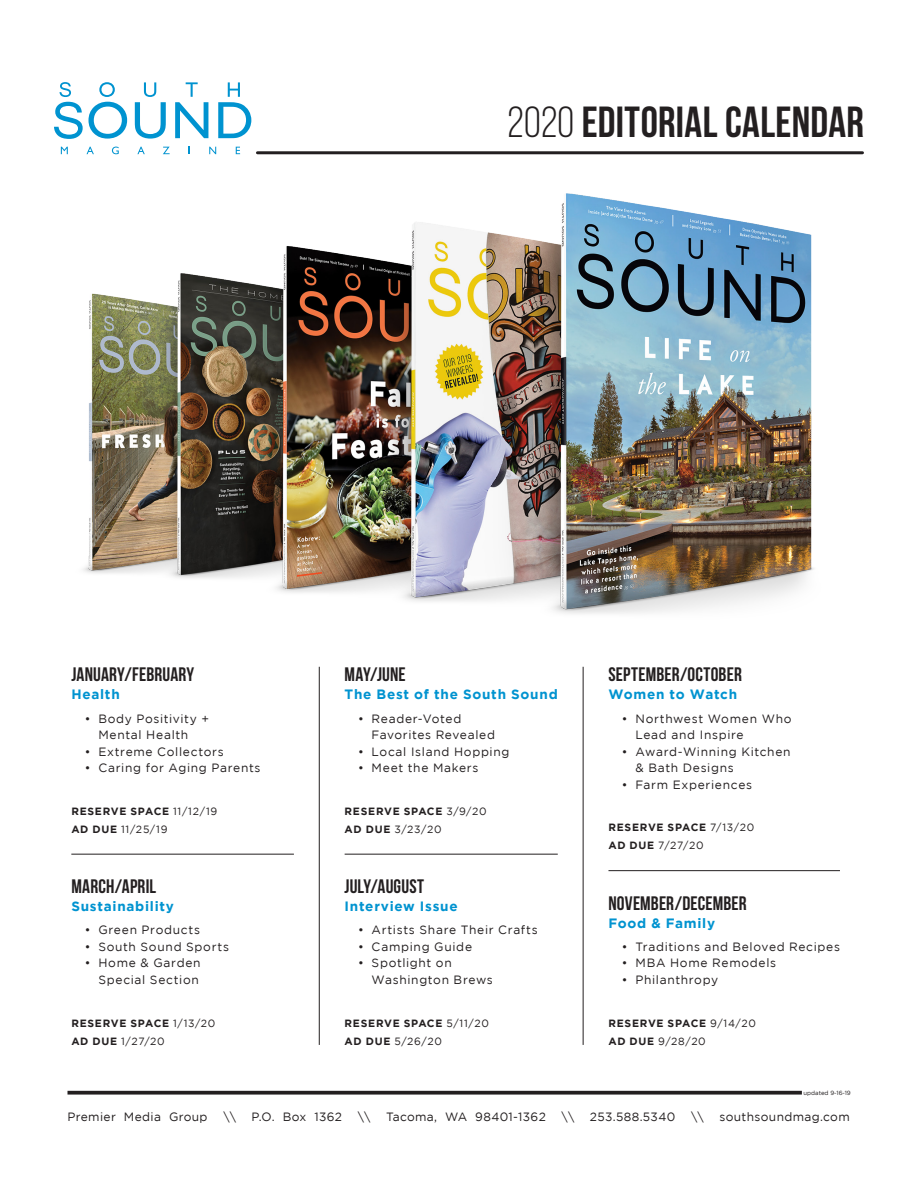
<style>
.page{position:relative;width:918px;height:1188px;background:#fff}
.page>*{position:absolute;margin:0;border:0;box-sizing:border-box;transform-origin:0 0}
.t1{font:700 43.5px "Bebas Neue";letter-spacing:.01em;color:#231f20}
.t2{font:700 19.5px "Bebas Neue";letter-spacing:.01em;color:#231f20}
.t3{font:700 13.5px "Gotham";letter-spacing:.055em;color:#0093d0}
.t4{font:12px/16.5px "Gotham";letter-spacing:.055em;color:#231f20}
.t5{font:12px "Gotham";letter-spacing:.03em;color:#231f20}
.t6{font:700 10.5px/18px "Gotham";letter-spacing:.065em;color:#231f20}
.t7{font:6px "Gotham";color:#231f20}
.s1{font-weight:400}
</style>
<div class="page">
<hr style="left:319px;top:667px;width:1px;height:378px;background:#231f20">
<hr style="left:583px;top:667px;width:1px;height:378px;background:#231f20">
<hr style="left:71px;top:854px;width:223px;height:1px;background:#231f20">
<hr style="left:345px;top:854px;width:213px;height:1px;background:#231f20">
<hr style="left:608px;top:870px;width:232px;height:1px;background:#231f20">
<svg style="left:135px;top:82px;width:31px;height:57px"></svg>
<svg style="left:175px;top:82px;width:33px;height:56px"></svg>
<svg style="left:218px;top:82px;width:33px;height:56px"></svg>
<svg style="left:54px;top:82px;width:73px;height:57px"></svg>
<svg style="left:61px;top:147px;width:7px;height:7px"></svg>
<svg style="left:87px;top:147px;width:7px;height:7px"></svg>
<svg style="left:112px;top:147px;width:7px;height:7px"></svg>
<svg style="left:137px;top:147px;width:8px;height:7px"></svg>
<svg style="left:163px;top:147px;width:7px;height:7px"></svg>
<svg style="left:209px;top:147px;width:7px;height:7px"></svg>
<svg style="left:236px;top:147px;width:4px;height:7px"></svg>
<hr style="left:257px;top:151px;width:605px;height:3px;background:#231f20">
<svg style="left:68px;top:1091px;width:734px;height:4px;background:#3a3738"></svg>
<img style="left:83px;top:193px;width:731px;height:421px">
<p class="t1" style="left:508px;top:99px;width:358px"><span class="s1">2020</span> EDITORIAL CALENDAR</p>
<p class="t2" style="left:71px;top:664px;width:124px">JANUARY/FEBRUARY</p>
<p class="t3" style="left:71px;top:687px;width:50px">Health</p>
<p class="t4" style="left:98px;top:710px;width:112px;text-indent:-13px">• Body Positivity +<br>Mental Health</p>
<p class="t4" style="left:85px;top:743px;width:140px">• Extreme Collectors</p>
<p class="t4" style="left:85px;top:759px;width:177px">• Caring for Aging Parents</p>
<p class="t6" style="left:71px;top:802px;width:148px">RESERVE SPACE <span class="s1">11/12/19<br></span>AD DUE <span class="s1">11/25/19</span></p>
<p class="t2" style="left:71px;top:876px;width:86px">MARCH/APRIL</p>
<p class="t3" style="left:71px;top:899px;width:104px">Sustainability</p>
<p class="t4" style="left:85px;top:922px;width:117px">• Green Products</p>
<p class="t4" style="left:85px;top:938px;width:146px">• South Sound Sports</p>
<p class="t4" style="left:85px;top:955px;width:117px;text-align:right">• Home &amp; Garden<br>Special Section</p>
<p class="t6" style="left:71px;top:1014px;width:146px">RESERVE SPACE <span class="s1">1/13/20<br></span>AD DUE <span class="s1">1/27/20</span></p>
<p class="t2" style="left:345px;top:664px;width:63px">MAY/JUNE</p>
<p class="t3" style="left:345px;top:687px;width:215px">The Best of the South Sound</p>
<p class="t4" style="left:372px;top:710px;width:125px;text-indent:-14px">• Reader-Voted<br>Favorites Revealed</p>
<p class="t4" style="left:358px;top:743px;width:153px">• Local Island Hopping</p>
<p class="t4" style="left:358px;top:759px;width:122px">• Meet the Makers</p>
<p class="t6" style="left:345px;top:802px;width:143px">RESERVE SPACE <span class="s1">3/9/20<br></span>AD DUE <span class="s1">3/23/20</span></p>
<p class="t2" style="left:345px;top:876px;width:81px">JULY/AUGUST</p>
<p class="t3" style="left:345px;top:899px;width:115px">Interview Issue</p>
<p class="t4" style="left:358px;top:922px;width:181px">• Artists Share Their Crafts</p>
<p class="t4" style="left:358px;top:938px;width:115px">• Camping Guide</p>
<p class="t4" style="left:372px;top:955px;width:123px;text-indent:-14px">• Spotlight on<br>Washington Brews</p>
<p class="t6" style="left:345px;top:1014px;width:146px">RESERVE SPACE <span class="s1">5/11/20<br></span>AD DUE <span class="s1">5/26/20</span></p>
<p class="t2" style="left:608px;top:664px;width:135px">SEPTEMBER/OCTOBER</p>
<p class="t3" style="left:608px;top:687px;width:130px">Women to Watch</p>
<p class="t4" style="left:635px;top:710px;width:158px;text-indent:-14px">• Northwest Women Who<br>Lead and Inspire</p>
<p class="t4" style="left:635px;top:743px;width:157px;text-indent:-14px">• Award-Winning Kitchen &amp; Bath Designs</p>
<p class="t4" style="left:622px;top:776px;width:132px">• Farm Experiences</p>
<p class="t6" style="left:608px;top:818px;width:147px">RESERVE SPACE <span class="s1">7/13/20<br></span>AD DUE <span class="s1">7/27/20</span></p>
<p class="t2" style="left:608px;top:892px;width:140px">NOVEMBER/DECEMBER</p>
<p class="t3" style="left:608px;top:915px;width:108px">Food &amp; Family</p>
<p class="t4" style="left:622px;top:938px;width:220px">• Traditions and Beloved Recipes</p>
<p class="t4" style="left:622px;top:955px;width:156px">• MBA Home Remodels</p>
<p class="t4" style="left:622px;top:971px;width:98px">• Philanthropy</p>
<p class="t6" style="left:608px;top:1014px;width:149px">RESERVE SPACE <span class="s1">9/14/20<br></span>AD DUE <span class="s1">9/28/20</span></p>
<p class="t7" style="left:804px;top:1090px;width:49px">updated 9-16-19</p>
<p class="t5" style="left:68px;top:1110px;width:142px">Premier Media Group</p>
<p class="t4" style="left:223px;top:1108px;width:14px">\\</p>
<p class="t4" style="left:252px;top:1108px;width:92px">P.O. Box 1362</p>
<p class="t4" style="left:358px;top:1108px;width:14px">\\</p>
<p class="t5" style="left:386px;top:1110px;width:161px">Tacoma, WA 98401-1362</p>
<p class="t4" style="left:562px;top:1108px;width:14px">\\</p>
<p class="t5" style="left:590px;top:1110px;width:87px">253.588.5340</p>
<p class="t4" style="left:691px;top:1108px;width:14px">\\</p>
<p class="t5" style="left:719px;top:1110px;width:132px">southsoundmag.com</p>
</div>
